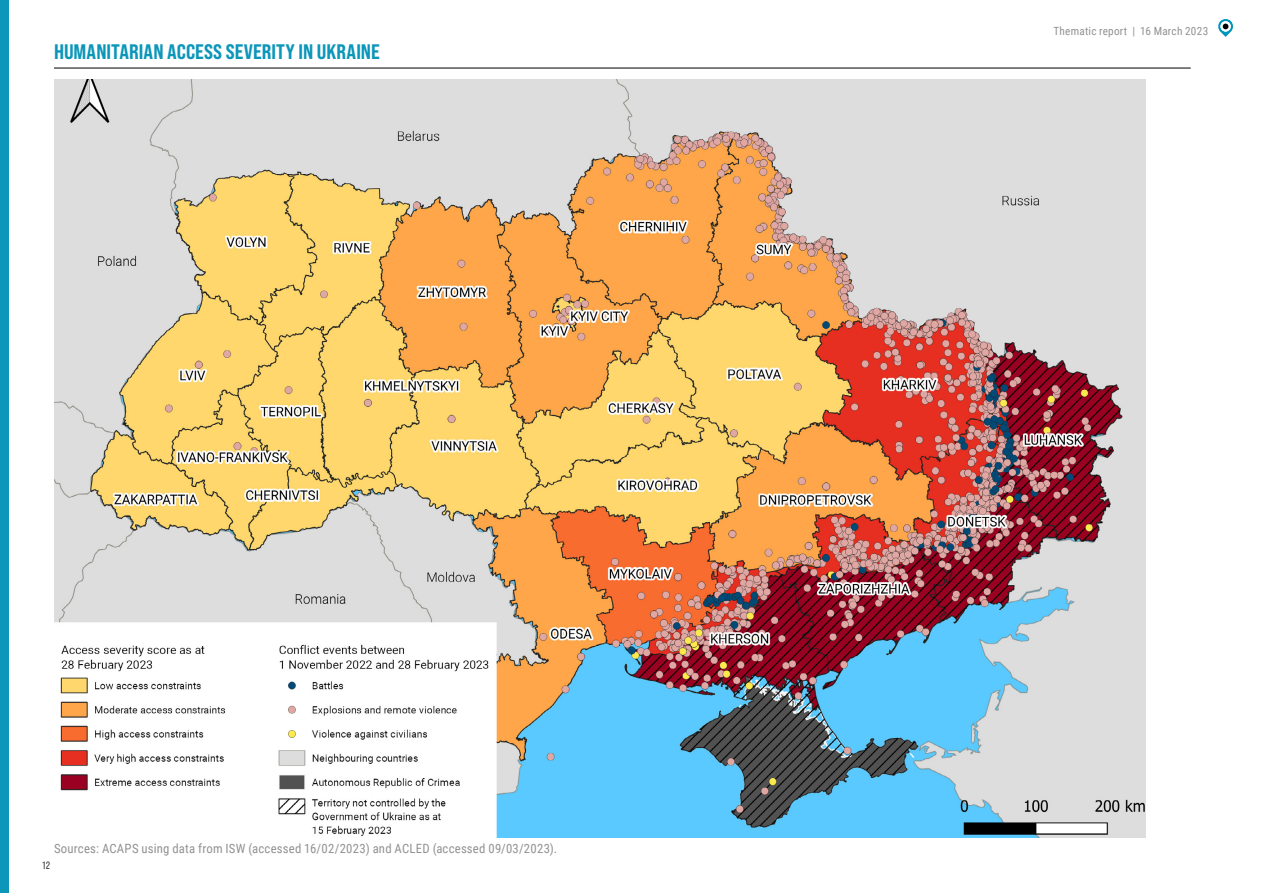
<style>
.page{position:relative;width:1263px;height:893px;background:#fff}
.page>*{position:absolute;margin:0;border:0;box-sizing:border-box;transform-origin:0 0}
.t1{font:21px "Bebas Neue Pro Semi Exp X Bold";letter-spacing:.005em;color:#0c96ba}
.t2{font:12.75px "Roboto Condensed";letter-spacing:.015em;color:#929292}
.t3{font:11.25px "Roboto Condensed";letter-spacing:.02em;color:#929292}
.t4{font:10.5px "Bebas Neue Pro Middle";color:#000}
</style>
<div class="page">
<svg style="left:1218px;top:19px;width:15px;height:18px"></svg>
<div style="left:0;top:0;width:9px;height:893px;background:#0c96ba"></div>
<hr style="left:54px;top:68px;width:1137px;height:1px;background:#000">
<img style="left:54px;top:79px;width:1092px;height:758px">
<h1 class="t1" style="left:54px;top:39px;width:327px">HUMANITARIAN ACCESS SEVERITY IN UKRAINE</h1>
<p class="t2" style="left:54px;top:839px;width:505px">Sources: ACAPS using data from ISW (accessed 16/02/2023) and ACLED (accessed 09/03/2023).</p>
<p class="t4" style="left:43px;top:859px;width:9px">12</p>
<p class="t3" style="left:1053px;top:24px;width:156px">Thematic report | 16 March 2023</p>
</div>
